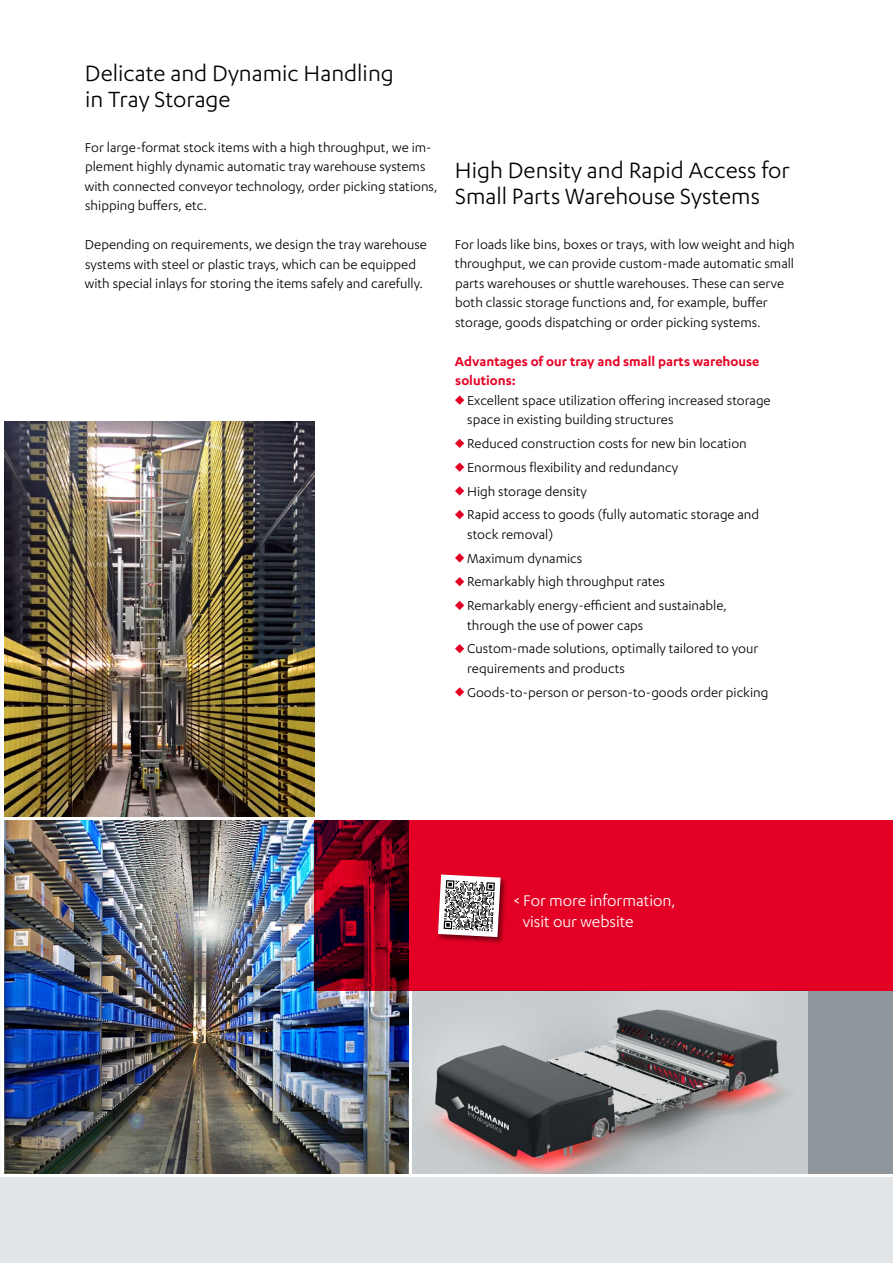
<style>
.page{position:relative;width:893px;height:1263px;background:#fff}
.page>*{position:absolute;margin:0;border:0;box-sizing:border-box;transform-origin:0 0}
.t1{font:25.5px/25.5px "Karbon";color:#000}
.t2{font:18px/21px "Karbon";letter-spacing:-.005em;color:#fff}
.t3{font:15px/19.5px "Karbon";color:#000}
.t4{font:600 15px/19.5px "Karbon";color:#e40024}
</style>
<div class="page">
<div style="left:808px;top:991px;width:85px;height:183px;background:#90979c"></div>
<img style="left:412px;top:991px;width:396px;height:183px">
<img style="left:4px;top:421px;width:310px;height:395px">
<div style="left:0;top:1178px;width:893px;height:85px;background:#e1e5e7"></div>
<svg style="left:455px;top:395px;width:9px;height:10px"></svg>
<svg style="left:455px;top:439px;width:9px;height:9px"></svg>
<svg style="left:455px;top:462px;width:9px;height:10px"></svg>
<svg style="left:455px;top:486px;width:9px;height:9px"></svg>
<svg style="left:455px;top:510px;width:9px;height:9px"></svg>
<svg style="left:455px;top:553px;width:9px;height:9px"></svg>
<svg style="left:455px;top:577px;width:9px;height:9px"></svg>
<svg style="left:455px;top:601px;width:9px;height:9px"></svg>
<svg style="left:455px;top:644px;width:9px;height:9px"></svg>
<svg style="left:455px;top:687px;width:9px;height:9px"></svg>
<img style="left:4px;top:821px;width:404px;height:353px">
<svg style="left:314px;top:821px;width:579px;height:170px;background:#cc0021"></svg>
<div style="left:437px;top:873px;width:71px;height:71px;background:#000;opacity:.5"></div>
<svg style="left:438px;top:874px;width:63px;height:63px"></svg>
<h1 class="t1" style="left:85px;top:60px;width:310px">Delicate and Dynamic Handling in Tray Storage</h1>
<p class="t3" style="left:85px;top:137px;width:354px">For large-format stock items with a high throughput, we im&shy;plement highly dynamic automatic tray warehouse systems with connected conveyor technology, order picking stations, shipping buffers, etc.</p>
<p class="t3" style="left:85px;top:234px;width:343px">Depending on requirements, we design the tray warehouse systems with steel or plastic trays, which can be equipped with special inlays for storing the items safely and carefully.</p>
<h1 class="t1" style="left:455px;top:157px;width:337px">High Density and Rapid Access for<br>Small Parts Warehouse Systems</h1>
<p class="t3" style="left:455px;top:234px;width:341px">For loads like bins, boxes or trays, with low weight and high throughput, we can provide custom-made automatic small parts warehouses or shuttle warehouses. These can serve both classic storage functions and, for example, buffer storage, goods dispatching or order picking systems.</p>
<p class="t4" style="left:455px;top:351px;width:306px">Advantages of our tray and small parts warehouse solutions:</p>
<p class="t3" style="left:467px;top:390px;width:305px">Excellent space utilization offering increased storage space in existing building structures</p>
<p class="t3" style="left:467px;top:431px;width:294px;line-height:23.7px">Reduced construction costs for new bin location Enormous flexibility and redundancy<br>High storage density<br>Rapid access to goods (fully automatic storage and</p>
<p class="t3" style="left:467px;top:522px;width:261px;line-height:23.7px">stock removal)<br>Maximum dynamics<br>Remarkably high throughput rates<br>Remarkably energy-efficient and sustainable,</p>
<p class="t3" style="left:467px;top:613px;width:293px;line-height:23.7px">through the use of power caps<br>Custom-made solutions, optimally tailored to your</p>
<p class="t3" style="left:467px;top:656px;width:303px;line-height:23.7px">requirements and products<br>Goods-to-person or person-to-goods order picking</p>
<p class="t2" style="left:523px;top:889px;width:155px;text-indent:-9px">&lt; For more information, visit our website</p>
</div>
